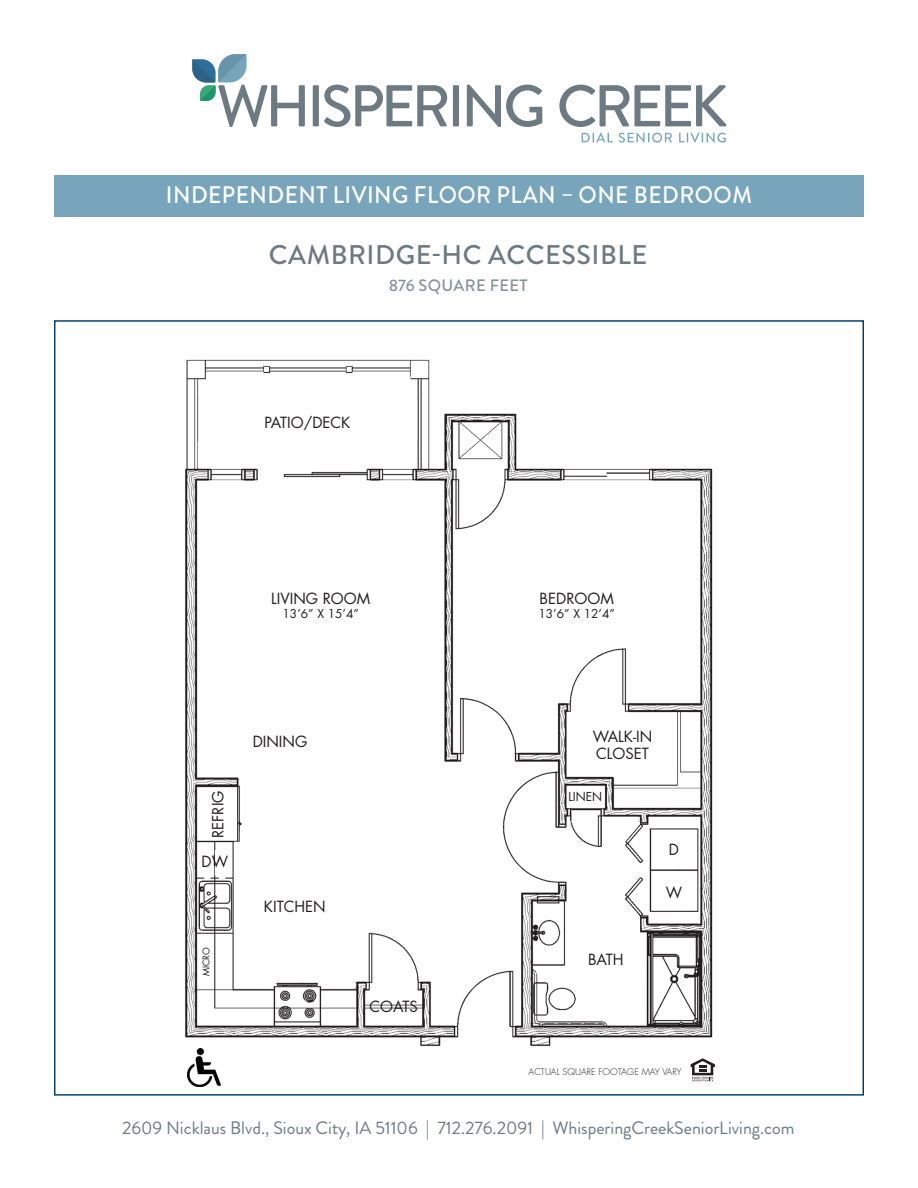
<style>
.page{position:relative;width:918px;height:1188px;background:#fff}
.page>*{position:absolute;margin:0;border:0;box-sizing:border-box;transform-origin:0 0}
.t1{font:500 27px "Brandon Grotesque";letter-spacing:.02em;color:#6d7a81}
.t2{font:500 24px "Brandon Grotesque";letter-spacing:.02em;color:#fff;scale:.94 1}
.t3{font:18px "Brandon Grotesque";color:#6d7a81}
.t4{font:500 16.5px "Brandon Grotesque";letter-spacing:.02em;color:#869299}
.t5{font:15px "Futura";color:#231f20}
.t6{font:12px "Futura";color:#231f20}
.t7{font:300 9px "Futura";color:#231f20}
.t8{font:9px "Futura";color:#231f20}
</style>
<div class="page">
<img style="left:185px;top:359px;width:528px;height:688px">
<svg style="left:691px;top:1058px;width:24px;height:23px"></svg>
<img style="left:187px;top:1048px;width:34px;height:39px">
<div style="left:54px;top:175px;width:810px;height:41px;background:#78a5bb"></div>
<div style="left:313px;top:85px;width:6px;height:41px;background:#6d7a81"></div>
<svg style="left:324px;top:85px;width:123px;height:42px"></svg>
<div style="left:453px;top:85px;width:6px;height:41px;background:#6d7a81"></div>
<svg style="left:467px;top:85px;width:75px;height:42px"></svg>
<svg style="left:559px;top:85px;width:167px;height:42px"></svg>
<svg style="left:192px;top:54px;width:113px;height:73px"></svg>
<svg style="left:582px;top:133px;width:31px;height:9px"></svg>
<svg style="left:619px;top:133px;width:53px;height:10px"></svg>
<svg style="left:679px;top:133px;width:47px;height:10px"></svg>
<p class="t2" style="left:166px;top:178px;width:625px">INDEPENDENT LIVING FLOOR PLAN – ONE BEDROOM</p>
<p class="t1" style="left:269px;top:236px;width:380px">CAMBRIDGE-HC ACCESSIBLE</p>
<p class="t4" style="left:389px;top:273px;width:140px">876 SQUARE FEET</p>
<p class="t5" style="left:265px;top:412px;width:87px">PATIO/DECK</p>
<p class="t5" style="left:271px;top:588px;width:101px">LIVING ROOM</p>
<p class="t6" style="left:283px;top:605px;width:78px">13’6” X 15’4”</p>
<p class="t5" style="left:208px;top:838px;width:49px;rotate:-90deg">REFRIG</p>
<p class="t5" style="left:202px;top:851px;width:28px">DW</p>
<p class="t8" style="left:200px;top:976px;width:31px;rotate:-90deg">MICRO</p>
<p class="t5" style="left:253px;top:731px;width:56px">DINING</p>
<p class="t5" style="left:264px;top:896px;width:63px">KITCHEN</p>
<p class="t5" style="left:369px;top:996px;width:50px">COATS</p>
<p class="t5" style="left:540px;top:588px;width:76px">BEDROOM</p>
<p class="t6" style="left:539px;top:605px;width:78px">13’6” X 12’4”</p>
<p class="t5" style="left:593px;top:726px;width:61px">WALK-IN</p>
<p class="t5" style="left:596px;top:743px;width:54px">CLOSET</p>
<p class="t6" style="left:568px;top:789px;width:35px">LINEN</p>
<p class="t5" style="left:588px;top:950px;width:37px">BATH</p>
<p class="t5" style="left:669px;top:839px;width:12px">D</p>
<p class="t5" style="left:666px;top:883px;width:18px">W</p>
<p class="t7" style="left:529px;top:1066px;width:155px">ACTUAL SQUARE FOOTAGE MAY VARY</p>
<p class="t3" style="left:122px;top:1115px;width:674px">2609 Nicklaus Blvd., Sioux City, IA 51106 | 712.276.2091 | WhisperingCreekSeniorLiving.com</p>
</div>
